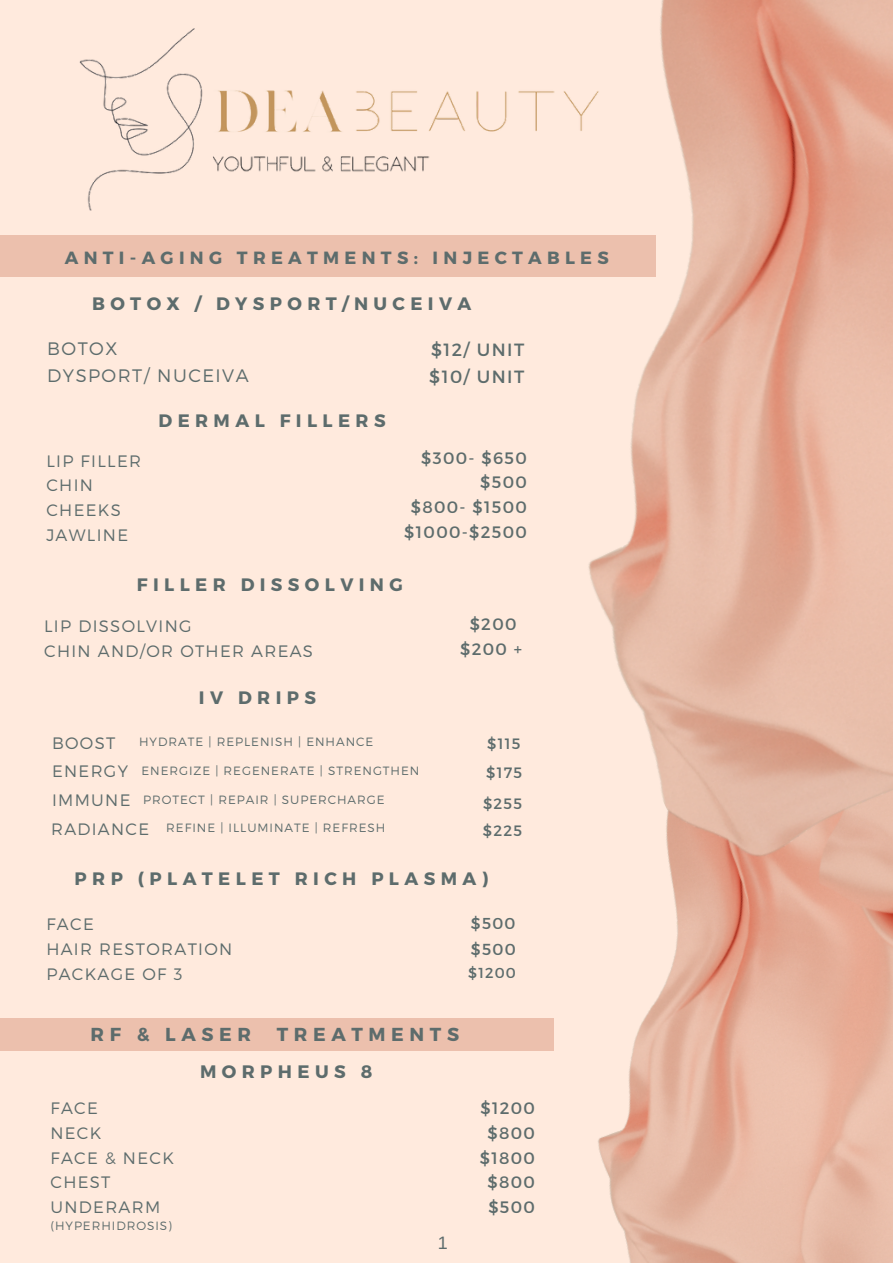
<style>
.page{position:relative;width:893px;height:1264px;background:#fff}
.page>*{position:absolute;margin:0;border:0;box-sizing:border-box;transform-origin:0 0}
.t1{font:700 18.75px "Montserrat";letter-spacing:.3em;color:#5d6c6c}
.t2{font:700 18px "Montserrat";letter-spacing:.3em;color:#5d6c6c}
.t3{font:300 18px/27px "Montserrat";letter-spacing:.08em;color:#5d6c6c}
.t4{font:18px "Arimo";color:#5d6c6c}
.t5{font:700 17.7px "Montserrat";letter-spacing:.3em;color:#5d6c6c}
.t6{font:17.7px/27px "Montserrat";letter-spacing:.08em;color:#5d6c6c}
.t7{font:300 16.5px/24.8px "Montserrat";letter-spacing:.08em;color:#5d6c6c}
.t8{font:16.5px/24.8px "Montserrat";letter-spacing:.08em;color:#5d6c6c;text-align:center}
.t9{font:15.9px "Montserrat";color:#5d6c6c}
.t10{font:15.75px "Montserrat";color:#5d6c6c}
.t11{font:15px/30.6px "Montserrat";letter-spacing:.08em;color:#5d6c6c}
.t12{font:14.4px "Montserrat";color:#5d6c6c}
.t13{font:300 12px "Montserrat";letter-spacing:.08em;color:#5d6c6c}
.s1{font-size:16.5px}
</style>
<div class="page">
<div style="left:0;top:0;width:892px;height:1262px;background:#ffeadd"></div>
<img style="left:602px;top:1159px;width:290px;height:103px">
<div style="left:0;top:235px;width:656px;height:41px;background:#ecc0ad"></div>
<img style="left:79px;top:28px;width:220px;height:183px">
<div style="left:0;top:1018px;width:553px;height:32px;background:#ecc0ad"></div>
<img style="left:299px;top:0;width:593px;height:1159px">
<p class="t5" style="left:65px;top:246px;width:545px">ANTI-AGING TREATMENTS: INJECTABLES</p>
<p class="t2" style="left:92px;top:292px;width:381px">BOTOX / DYSPORT/NUCEIVA</p>
<p class="t6" style="left:429px;top:335px;width:96px">$12/ UNIT $10/ UNIT</p>
<p class="t2" style="left:158px;top:409px;width:228px">DERMAL FILLERS</p>
<p class="t8" style="left:404px;top:444px;width:124px;text-align:right">$300- $650 $500<br>$800- $1500 $1000-$2500</p>
<p class="t3" style="left:47px;top:334px;width:203px">BOTOX<br>DYSPORT/ NUCEIVA</p>
<p class="t7" style="left:46px;top:447px;width:96px">LIP FILLER<br>CHIN<br>CHEEKS<br>JAWLINE</p>
<p class="t2" style="left:137px;top:573px;width:267px">FILLER DISSOLVING</p>
<p class="t7" style="left:44px;top:613px;width:270px">LIP DISSOLVING<br>CHIN AND/OR OTHER AREAS</p>
<p class="t2" style="left:199px;top:686px;width:119px">IV DRIPS</p>
<p class="t8" style="left:460px;top:611px;width:63px">$200 $200 +</p>
<p class="t7" style="left:52px;top:729px;width:65px">BOOST</p>
<p class="t13" style="left:139px;top:734px;width:236px">HYDRATE | REPLENISH | ENHANCE</p>
<p class="t11" style="left:487px;top:728px;width:35px">$115</p>
<p class="t13" style="left:141px;top:762px;width:279px">ENERGIZE | REGENERATE | STRENGTHEN</p>
<p class="t7" style="left:52px;top:756px;width:80px;line-height:28px">ENERGY<br>IMMUNE</p>
<p class="t11" style="left:483px;top:756px;width:40px">$175 $255</p>
<p class="t11" style="left:483px;top:814px;width:41px">$225</p>
<p class="t13" style="left:143px;top:791px;width:243px">PROTECT | REPAIR | SUPERCHARGE</p>
<p class="t13" style="left:51px;top:820px;width:335px"><span class="s1">RADIANCE</span> REFINE | ILLUMINATE | REFRESH</p>
<p class="t2" style="left:75px;top:867px;width:415px">PRP (PLATELET RICH PLASMA)</p>
<p class="t7" style="left:46px;top:911px;width:187px">FACE<br>HAIR RESTORATION<br>PACKAGE OF 3</p>
<p class="t10" style="left:471px;top:913px;width:46px">$500</p>
<p class="t12" style="left:468px;top:963px;width:49px">$1200</p>
<p class="t9" style="left:471px;top:938px;width:46px">$500</p>
<p class="t1" style="left:90px;top:1021px;width:162px">RF &amp; LASER</p>
<p class="t1" style="left:277px;top:1021px;width:184px">TREATMENTS</p>
<p class="t7" style="left:50px;top:1094px;width:125px">FACE<br>NECK<br>FACE &amp; NECK<br>CHEST<br>UNDERARM</p>
<p class="t13" style="left:50px;top:1218px;width:123px">(HYPERHIDROSIS)</p>
<p class="t2" style="left:200px;top:1060px;width:174px">MORPHEUS 8</p>
<p class="t4" style="left:438px;top:1232px;width:11px">1</p>
<p class="t8" style="left:480px;top:1094px;width:57px">$1200 $800 $1800 $800 $500</p>
</div>
